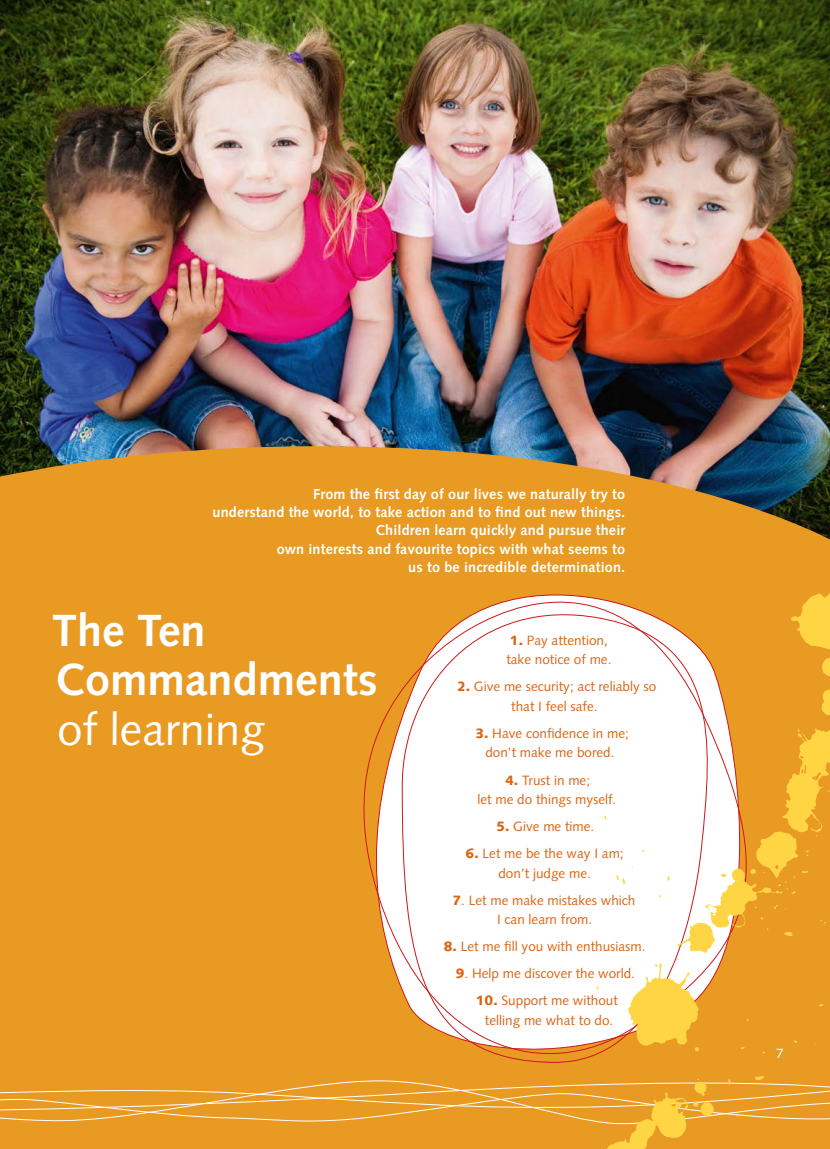
<style>
.page{position:relative;width:830px;height:1149px;background:#fff}
.page>*{position:absolute;margin:0;border:0;box-sizing:border-box;transform-origin:0 0}
.t1{font:700 45px/49.5px "Syntax";color:#fff}
.t2{font:45px "Syntax";color:#fff}
.t3{font:700 14.4px/18px "Syntax";letter-spacing:.01em;color:#fff;text-align:right}
.t4{font:13.5px/19.5px "Syntax";color:#dc6413;text-align:center}
.t5{font:13.5px "Syntax";color:#fff}
.s1{font-weight:900}
</style>
<div class="page">
<div style="left:0;top:478px;width:829px;height:670px;background:#e89a23"></div>
<img style="left:0;top:0;width:829px;height:446px">
<svg style="left:0;top:446px;width:829px;height:93px"></svg>
<svg style="left:363px;top:594px;width:402px;height:469px"></svg>
<svg style="left:401px;top:596px;width:318px;height:466px;background:#fbefe2"></svg>
<svg style="left:791px;top:593px;width:38px;height:56px"></svg>
<svg style="left:822px;top:658px;width:7px;height:18px"></svg>
<svg style="left:821px;top:689px;width:8px;height:26px"></svg>
<svg style="left:616px;top:874px;width:8px;height:9px"></svg>
<svg style="left:627px;top:958px;width:71px;height:93px;background:#fbd77a"></svg>
<svg style="left:0;top:1076px;width:829px;height:72px"></svg>
<svg style="left:677px;top:728px;width:153px;height:224px"></svg>
<p class="t3" style="left:212px;top:485px;width:414px">From the first day of our lives we naturally try to<br>understand the world, to take action and to find out new things.<br>Children learn quickly and pursue their<br>own interests and favourite topics with what seems to<br>us to be incredible determination.</p>
<h1 class="t1" style="left:52px;top:605px;width:327px">The Ten<br>Commandments</h1>
<h1 class="t2" style="left:57px;top:702px;width:209px">of learning</h1>
<p class="t4" style="left:506px;top:630px;width:107px;text-align:left"><span class="s1">1.</span> Pay attention, take notice of me.</p>
<p class="t4" style="left:457px;top:676px;width:200px"><span class="s1">2.</span> Give me security; act reliably so that I feel safe.</p>
<p class="t4" style="left:475px;top:723px;width:155px"><span class="s1">3.</span> Have confidence in me; don’t make me bored.</p>
<p class="t4" style="left:477px;top:769px;width:140px"><span class="s1">4.</span> Trust in me;<br>let me do things myself.</p>
<p class="t4" style="left:496px;top:816px;width:99px"><span class="s1">5.</span> Give me time.</p>
<p class="t4" style="left:465px;top:843px;width:159px"><span class="s1">6.</span> Let me be the way I am; don’t judge me.</p>
<p class="t4" style="left:452px;top:889px;width:184px"><span class="s1">7</span>. Let me make mistakes which<br>I can learn from.</p>
<p class="t4" style="left:443px;top:936px;width:203px"><span class="s1">8.</span> Let me fill you with enthusiasm.</p>
<p class="t4" style="left:455px;top:963px;width:181px"><span class="s1">9</span>. Help me discover the world.</p>
<p class="t4" style="left:475px;top:990px;width:143px"><span class="s1">10.</span> Support me without telling me what to do.</p>
<p class="t5" style="left:775px;top:1044px;width:9px">7</p>
</div>
